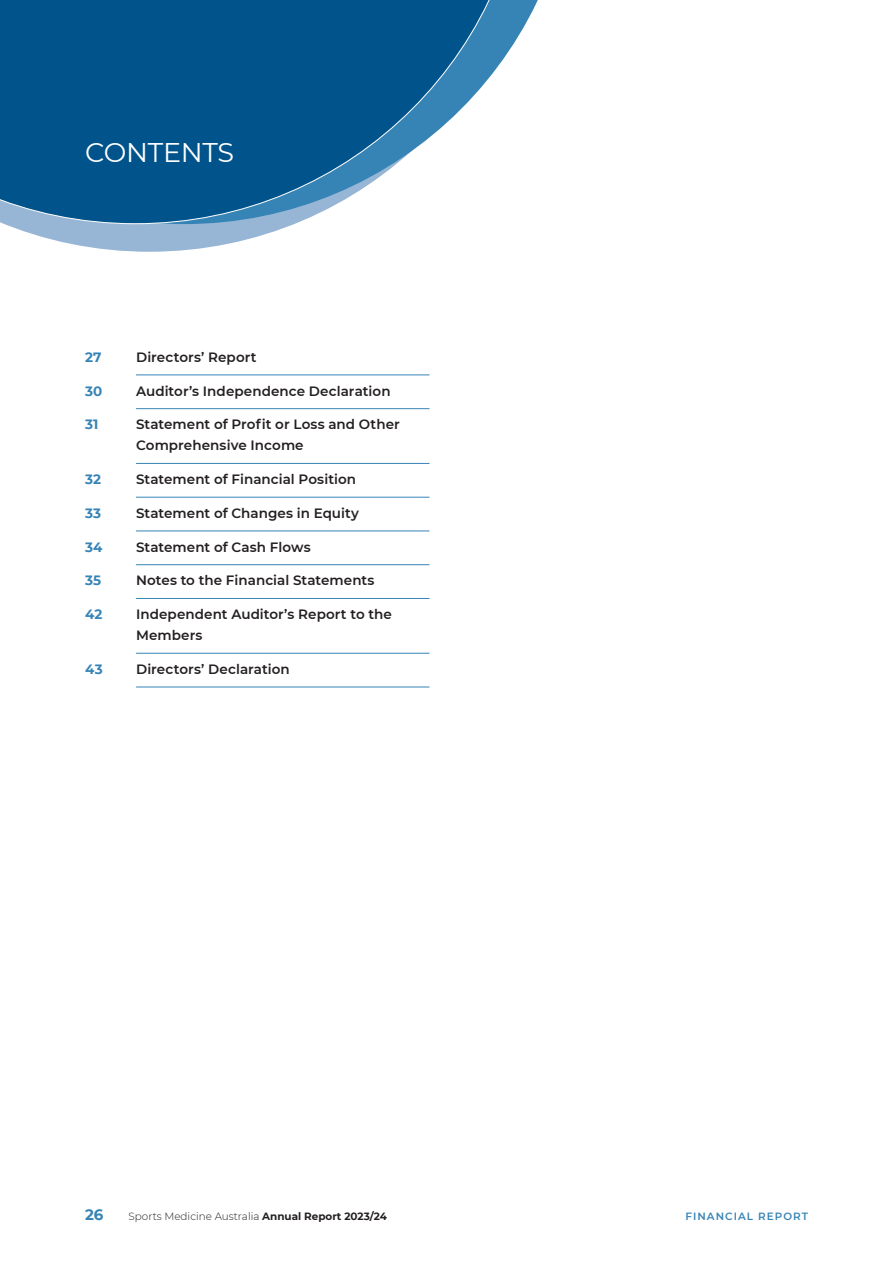
<style>
.page{position:relative;width:893px;height:1263px;background:#fff}
.page>*{position:absolute;margin:0;border:0;box-sizing:border-box;transform-origin:0 0}
.Heading{font:27px "Montserrat";letter-spacing:-.01em;color:#fff}
.t1{font:700 15px "Montserrat";color:#3684b6}
.Contents{font:600 13.5px/21px "Montserrat";letter-spacing:.005em;color:#231f20}
.Contents-2{font:700 13.5px "Montserrat";letter-spacing:.015em;color:#3684b6}
.t2{font:300 10.5px "Montserrat";color:#231f20}
.t3{font:600 10.5px "Montserrat";letter-spacing:.1em;color:#3684b6}
.s1{font-weight:700}
</style>
<div class="page">
<svg style="left:4px;top:224px;width:290px;height:28px;fill:#97b5d5"></svg>
<svg style="left:0;top:0;width:527px;height:224px"></svg>
<hr style="left:136px;top:374px;width:293px;height:1px;background:#3684b6">
<hr style="left:136px;top:408px;width:293px;height:1px;background:#3684b6">
<hr style="left:136px;top:463px;width:293px;height:1px;background:#3684b6">
<hr style="left:136px;top:497px;width:293px;height:1px;background:#3684b6">
<hr style="left:136px;top:531px;width:293px;height:1px;background:#3684b6">
<hr style="left:136px;top:564px;width:293px;height:1px;background:#3684b6">
<hr style="left:136px;top:598px;width:293px;height:1px;background:#3684b6">
<hr style="left:136px;top:653px;width:293px;height:1px;background:#3684b6">
<hr style="left:136px;top:687px;width:293px;height:1px;background:#3684b6">
<p class="Heading" style="left:85px;top:134px;width:151px">CONTENTS</p>
<p class="Contents-2" style="left:85px;top:347px;width:18px">27</p>
<p class="Contents" style="left:136px;top:346px;width:122px">Directors’ Report</p>
<p class="Contents-2" style="left:85px;top:381px;width:19px">30</p>
<p class="Contents" style="left:136px;top:380px;width:256px">Auditor’s Independence Declaration</p>
<p class="Contents-2" style="left:85px;top:415px;width:15px">31</p>
<p class="Contents" style="left:136px;top:413px;width:265px">Statement of Profit or Loss and Other<br>Comprehensive Income</p>
<p class="Contents-2" style="left:85px;top:469px;width:18px">32</p>
<p class="Contents" style="left:136px;top:468px;width:221px">Statement of Financial Position</p>
<p class="Contents-2" style="left:85px;top:503px;width:18px">33</p>
<p class="Contents" style="left:136px;top:502px;width:224px">Statement of Changes in Equity</p>
<p class="Contents-2" style="left:85px;top:537px;width:19px">34</p>
<p class="Contents" style="left:136px;top:536px;width:176px">Statement of Cash Flows</p>
<p class="Contents-2" style="left:85px;top:571px;width:18px">35</p>
<p class="Contents" style="left:136px;top:569px;width:240px">Notes to the Financial Statements</p>
<p class="Contents-2" style="left:85px;top:604px;width:19px">42</p>
<p class="Contents" style="left:136px;top:603px;width:257px">Independent Auditor’s Report to the<br>Members</p>
<p class="Contents-2" style="left:85px;top:659px;width:19px">43</p>
<p class="Contents" style="left:136px;top:658px;width:155px">Directors’ Declaration</p>
<p class="t1" style="left:85px;top:1204px;width:20px">26</p>
<p class="t2" style="left:129px;top:1209px;width:260px">Sports Medicine Australia <span class="s1">Annual Report 2023/24</span></p>
<p class="t3" style="left:685px;top:1209px;width:124px">FINANCIAL REPORT</p>
</div>
